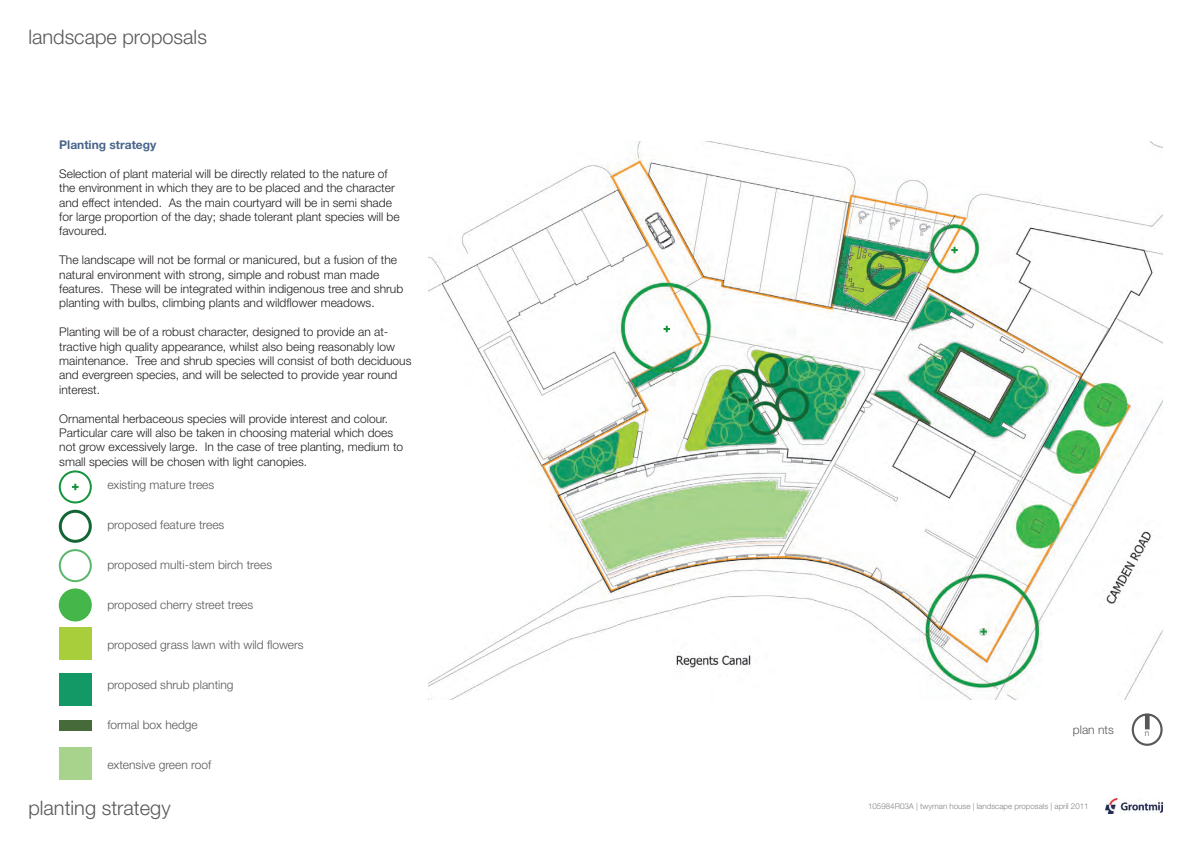
<style>
.page{position:relative;width:1191px;height:842px;background:#fff}
.page>*{position:absolute;margin:0;border:0;box-sizing:border-box;transform-origin:0 0}
.t1{font:300 20px "Helvetica Neue LT";color:#57585a}
.t2{font:300 12px/14.4px "Helvetica Neue LT";color:#231f20}
.t3{font:300 12px "Helvetica Neue LT";color:#57585a}
.t4{font:700 12px "Helvetica Neue LT";color:#49658b}
.wt_standard_body{font:300 8.6px "Helvetica Neue LT";color:#57585a}
.t5{font:300 8px "Helvetica Neue LT";color:#808285}
</style>
<div class="page">
<img style="left:1105px;top:798px;width:57px;height:15px">
<img style="left:429px;top:142px;width:733px;height:557px">
<div style="left:59px;top:470px;width:33px;height:33px;border:2px solid #14953c;border-radius:50%"></div>
<div style="left:59px;top:510px;width:33px;height:33px;border:3px solid #136634;border-radius:50%"></div>
<div style="left:59px;top:549px;width:33px;height:33px;border:2px solid #5ab669;border-radius:50%"></div>
<div style="left:59px;top:588px;width:33px;height:33px;background:#45b64a;border-radius:50%"></div>
<div style="left:59px;top:627px;width:32px;height:32px;background:#a8ce3b"></div>
<div style="left:60px;top:720px;width:32px;height:10px;background:#476a3a"></div>
<div style="left:59px;top:674px;width:32px;height:32px;background:#139965"></div>
<div style="left:60px;top:748px;width:32px;height:32px;background:#a7d38c"></div>
<hr style="left:1145px;top:714px;width:4px;height:15px;background:#57585a">
<div style="left:1131px;top:713px;width:31px;height:33px;border:2px solid #57585a;border-radius:50%"></div>
<svg style="left:72px;top:484px;width:7px;height:6px"></svg>
<svg style="left:663px;top:326px;width:7px;height:6px"></svg>
<svg style="left:951px;top:247px;width:6px;height:6px"></svg>
<svg style="left:980px;top:628px;width:6px;height:7px"></svg>
<h1 class="t1" style="left:28px;top:25px;width:180px">landscape proposals</h1>
<p class="t4" style="left:59px;top:137px;width:99px">Planting strategy</p>
<p class="t2" style="left:59px;top:166px;width:342px">Selection of plant material will be directly related to the nature of the environment in which they are to be placed and the character and effect intended. As the main courtyard will be in semi shade for large proportion of the day; shade tolerant plant species will be favoured.</p>
<p class="t2" style="left:59px;top:252px;width:345px">The landscape will not be formal or manicured, but a fusion of the natural environment with strong, simple and robust man made features. These will be integrated within indigenous tree and shrub planting with bulbs, climbing plants and wildflower meadows.</p>
<p class="t2" style="left:59px;top:324px;width:354px">Planting will be of a robust character, designed to provide an at&shy;tractive high quality appearance, whilst also being reasonably low maintenance. Tree and shrub species will consist of both deciduous and evergreen species, and will be selected to provide year round interest.</p>
<p class="t2" style="left:59px;top:411px;width:345px">Ornamental herbaceous species will provide interest and colour.<br>Particular care will also be taken in choosing material which does not grow excessively large. In the case of tree planting, medium to small species will be chosen with light canopies.</p>
<p class="t3" style="left:107px;top:477px;width:108px">existing mature trees</p>
<p class="t3" style="left:107px;top:517px;width:118px">proposed feature trees</p>
<p class="t3" style="left:107px;top:557px;width:166px">proposed multi-stem birch trees</p>
<p class="t3" style="left:107px;top:597px;width:147px">proposed cherry street trees</p>
<p class="t3" style="left:107px;top:637px;width:198px">proposed grass lawn with wild flowers</p>
<p class="t3" style="left:107px;top:677px;width:128px">proposed shrub planting</p>
<p class="t3" style="left:107px;top:717px;width:92px">formal box hedge</p>
<p class="t3" style="left:107px;top:757px;width:105px">extensive green roof</p>
<p class="t1" style="left:28px;top:796px;width:144px">planting strategy</p>
<p class="t3" style="left:1073px;top:723px;width:42px">plan nts</p>
<p class="wt_standard_body" style="left:1144px;top:728px;width:6px">n</p>
<p class="t5" style="left:868px;top:801px;width:222px">105984R03A | twyman house | landscape proposals | april 2011</p>
</div>
